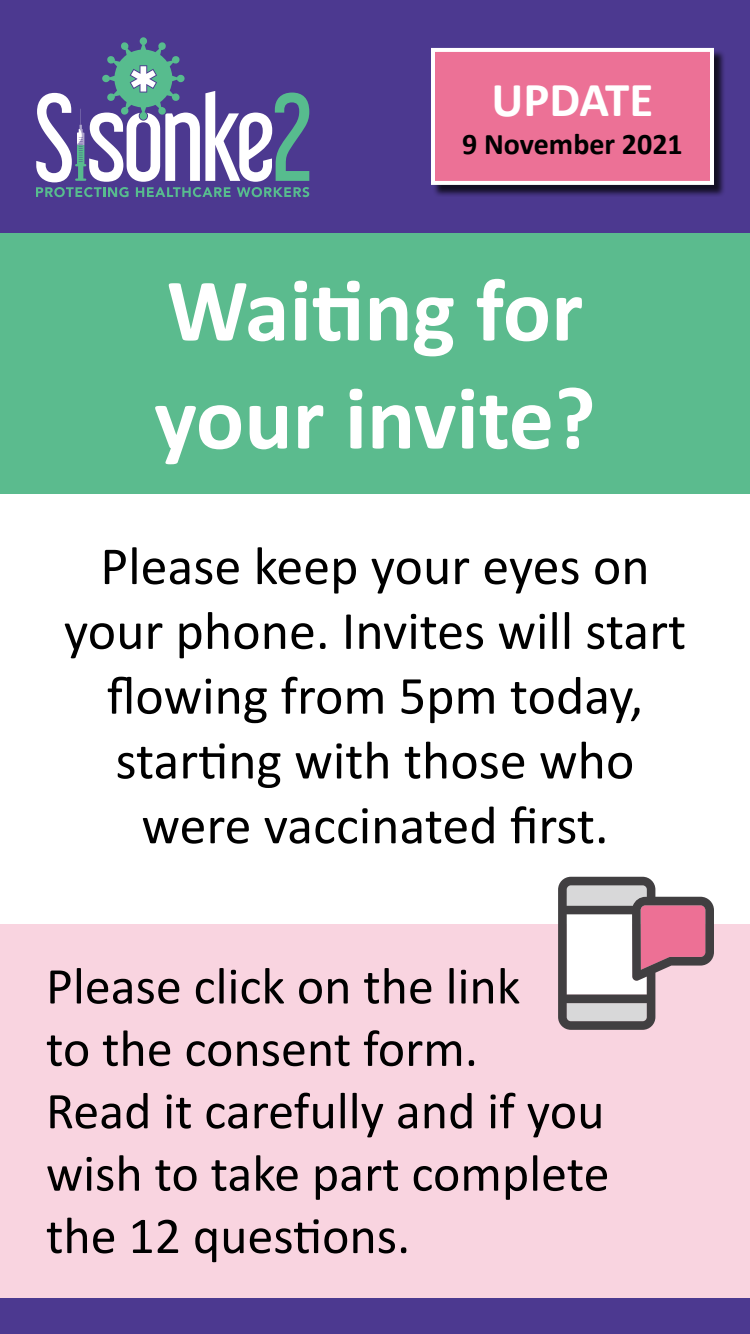
<style>
.page{position:relative;width:750px;height:1334px;background:#fff}
.page>*{position:absolute;margin:0;border:0;box-sizing:border-box;transform-origin:0 0}
.heading{font:700 90px/108px "Calibri";color:#fff}
.body{font:54px/64.8px "Calibri";color:#000;text-align:center}
.body-2{font:52px/62.4px "Calibri";color:#000}
.t1{font:700 49px "Calibri";color:#fff}
.t2{font:700 30px "Calibri";color:#000}
</style>
<div class="page">
<div style="left:0;top:0;width:750px;height:233px;background:#4c3990"></div>
<div style="left:432px;top:49px;width:294px;height:148px;background:#000;opacity:.75"></div>
<div style="left:433px;top:50px;width:279px;height:133px;background:#ec7196"></div>
<div style="left:431px;top:48px;width:283px;height:137px;border:4px solid #fff"></div>
<div style="left:0;top:1298px;width:750px;height:36px;background:#4c3990"></div>
<svg style="left:36px;top:37px;width:273px;height:160px"></svg>
<div style="left:0;top:924px;width:750px;height:374px;background:#f9d4e0"></div>
<div style="left:0;top:233px;width:750px;height:260px;background:#5bbb8e"></div>
<svg style="left:558px;top:877px;width:156px;height:153px"></svg>
<p class="t1" style="left:492px;top:65px;width:163px">UPDATE</p>
<p class="t2" style="left:462px;top:123px;width:222px">9 November 2021</p>
<p class="heading" style="left:154px;top:255px;width:443px">Waiting for your invite?</p>
<p class="body" style="left:64px;top:532px;width:624px">Please keep your eyes on your phone. Invites will start flowing from 5pm today, starting with those who were vaccinated first.</p>
<p class="body-2" style="left:46px;top:954px;width:565px">Please click on the link<br>to the consent form.<br>Read it carefully and if you wish to take part complete the 12 questions.</p>
</div>
